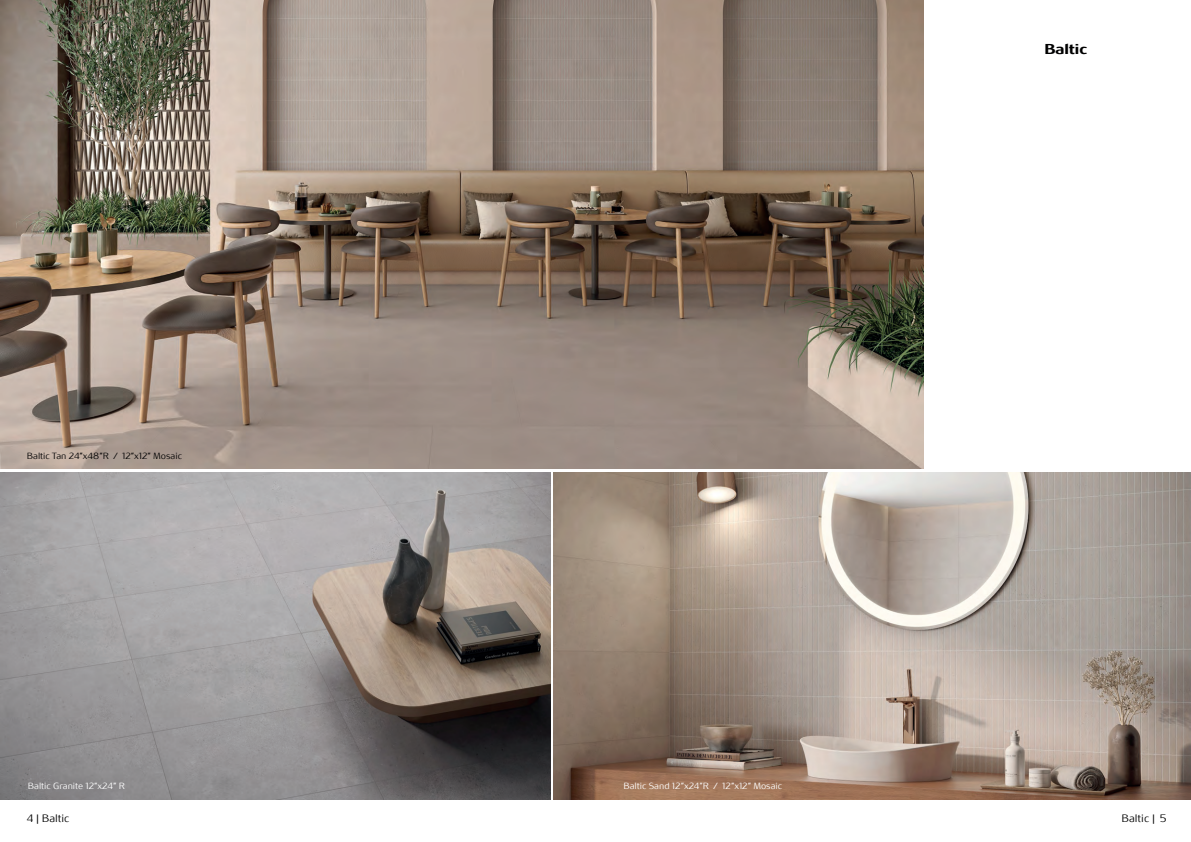
<style>
.page{position:relative;width:1191px;height:842px;background:#fff}
.page>*{position:absolute;margin:0;border:0;box-sizing:border-box;transform-origin:0 0}
.t1{font:700 16px "Roca";color:#000001}
.t2{font:300 12px "Roca";color:#000001}
.t3{font:300 10px "Roca";color:#fff}
.t4{font:300 10px "Roca";color:#000001}
</style>
<div class="page">
<img style="left:0;top:0;width:924px;height:468px">
<img style="left:0;top:472px;width:551px;height:327px">
<img style="left:554px;top:472px;width:636px;height:327px">
<p class="t4" style="left:27px;top:449px;width:157px">Baltic Tan 24”x48”R / 12”x12” Mosaic</p>
<p class="t3" style="left:28px;top:779px;width:98px">Baltic Granite 12”x24” R</p>
<p class="t3" style="left:623px;top:779px;width:160px">Baltic Sand 12”x24”R / 12”x12” Mosaic</p>
<h1 class="t1" style="left:1044px;top:39px;width:44px">Baltic</h1>
<p class="t2" style="left:27px;top:810px;width:44px">4 | Baltic</p>
<p class="t2" style="left:1121px;top:810px;width:47px">Baltic | 5</p>
</div>
